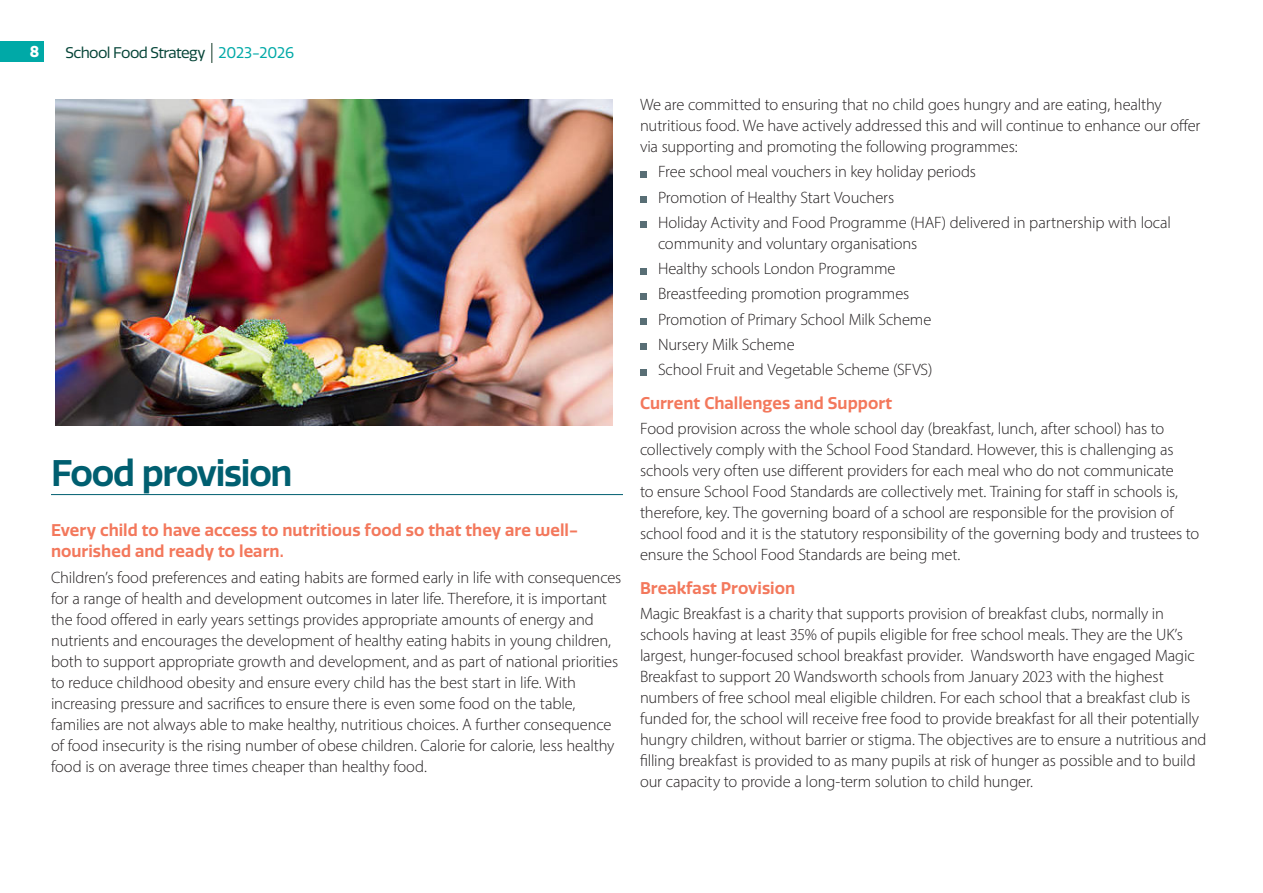
<style>
.page{position:relative;width:1263px;height:893px;background:#fff}
.page>*{position:absolute;margin:0;border:0;box-sizing:border-box;transform-origin:0 0}
.t1{font:600 36px "Quatro";letter-spacing:-.035em;color:#005f70}
.t2{font:300 16.5px/21px "Myriad Pro";letter-spacing:-.01em;color:#231f20}
.t3{font:600 16.5px/21px "Quatro";color:#f3785c}
.t4{font:700 15.3px "Quatro";color:#fff}
.t5{font:15px "Quatro";letter-spacing:-.04em;color:#054437}
.s1{color:#00a9a7}
</style>
<div class="page">
<div style="left:0;top:41px;width:43px;height:20px;background:#00a9a7"></div>
<hr style="left:211px;top:43px;width:2px;height:20px;background:#627a6e">
<hr style="left:51px;top:494px;width:572px;height:1px;background:#005f70">
<svg style="left:640px;top:171px;width:6px;height:6px"></svg>
<div style="left:640px;top:196px;width:6px;height:7px;background:#586e75"></div>
<svg style="left:640px;top:222px;width:6px;height:6px"></svg>
<svg style="left:640px;top:268px;width:6px;height:6px"></svg>
<svg style="left:640px;top:293px;width:6px;height:6px"></svg>
<div style="left:640px;top:318px;width:6px;height:7px;background:#586e75"></div>
<svg style="left:640px;top:344px;width:6px;height:6px"></svg>
<svg style="left:640px;top:369px;width:6px;height:6px"></svg>
<img style="left:55px;top:100px;width:557px;height:326px">
<p class="t4" style="left:30px;top:43px;width:11px">8</p>
<p class="t5" style="left:65px;top:45px;width:230px">School Food Strategy <span class="s1">2023-2026</span></p>
<h1 class="t1" style="left:51px;top:452px;width:243px">Food provision</h1>
<p class="t3" style="left:51px;top:520px;width:528px">Every child to have access to nutritious food so that they are well&shy;nourished and ready to learn.</p>
<p class="t2" style="left:51px;top:567px;width:572px">Children’s food preferences and eating habits are formed early in life with consequences for a range of health and development outcomes in later life. Therefore, it is important the food offered in early years settings provides appropriate amounts of energy and nutrients and encourages the development of healthy eating habits in young children, both to support appropriate growth and development, and as part of national priorities to reduce childhood obesity and ensure every child has the best start in life. With increasing pressure and sacrifices to ensure there is even some food on the table, families are not always able to make healthy, nutritious choices. A further consequence of food insecurity is the rising number of obese children. Calorie for calorie, less healthy food is on average three times cheaper than healthy food.</p>
<p class="t2" style="left:640px;top:94px;width:562px">We are committed to ensuring that no child goes hungry and are eating, healthy nutritious food. We have actively addressed this and will continue to enhance our offer via supporting and promoting the following programmes:</p>
<p class="t2" style="left:658px;top:159px;width:515px;line-height:25.2px">Free school meal vouchers in key holiday periods<br>Promotion of Healthy Start Vouchers<br>Holiday Activity and Food Programme (HAF) delivered in partnership with local</p>
<p class="t2" style="left:658px;top:231px;width:276px;line-height:25.2px">community and voluntary organisations Healthy schools London Programme Breastfeeding promotion programmes Promotion of Primary School Milk Scheme Nursery Milk Scheme<br>School Fruit and Vegetable Scheme (SFVS)</p>
<p class="t3" style="left:640px;top:393px;width:254px">Current Challenges and Support</p>
<p class="t2" style="left:640px;top:418px;width:561px">Food provision across the whole school day (breakfast, lunch, after school) has to collectively comply with the School Food Standard. However, this is challenging as schools very often use different providers for each meal who do not communicate<br>to ensure School Food Standards are collectively met. Training for staff in schools is, therefore, key. The governing board of a school are responsible for the provision of school food and it is the statutory responsibility of the governing body and trustees to ensure the School Food Standards are being met.</p>
<p class="t3" style="left:640px;top:578px;width:157px">Breakfast Provision</p>
<p class="t2" style="left:640px;top:603px;width:568px">Magic Breakfast is a charity that supports provision of breakfast clubs, normally in schools having at least 35% of pupils eligible for free school meals. They are the UK’s largest, hunger-focused school breakfast provider. Wandsworth have engaged Magic Breakfast to support 20 Wandsworth schools from January 2023 with the highest numbers of free school meal eligible children. For each school that a breakfast club is funded for, the school will receive free food to provide breakfast for all their potentially hungry children, without barrier or stigma. The objectives are to ensure a nutritious and filling breakfast is provided to as many pupils at risk of hunger as possible and to build our capacity to provide a long-term solution to child hunger.</p>
</div>
